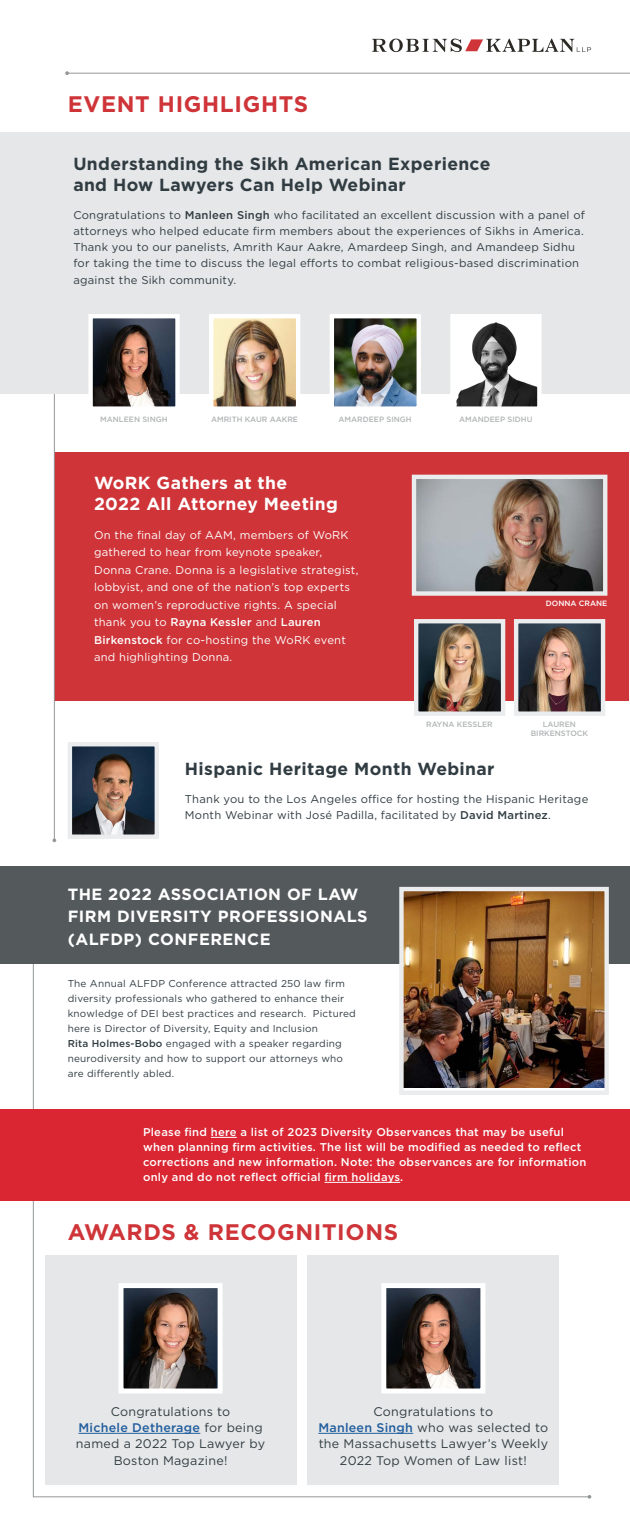
<style>
.page{position:relative;width:630px;height:1530px;background:#fff}
.page>*{position:absolute;margin:0;border:0;box-sizing:border-box;transform-origin:0 0}
.t1{font:700 22.5px "Gotham";letter-spacing:.03em;color:#ce3438}
.t2{font:700 17.5px/21.2px "Gotham";letter-spacing:.02em;color:#303c42}
.t3{font:700 17.5px/21.2px "Gotham";letter-spacing:.02em;color:#fff}
.t4{font:700 16.25px/22.5px "Gotham";letter-spacing:.03em;color:#fff}
.t5{font:12.5px/16.2px "Gotham";letter-spacing:.02em;color:#303c42;text-align:center}
.t6{font:11.25px/16.2px "Gotham";letter-spacing:.02em;color:#303c42}
.t7{font:11.25px/17.5px "Gotham";letter-spacing:.02em;color:#fff}
.t8{font:500 11.25px/15px "Gotham";letter-spacing:.02em;color:#fff}
.t9{font:10px/15px "Gotham";letter-spacing:.02em;color:#303c42}
.t10{font:500 7.62px/9.2px "Gotham";color:#b1b4b5;text-align:center}
.t11{font:500 7.62px "Gotham";color:#fff}
.s1{font-weight:500}
.s2{font-weight:500;color:#215e9e}
</style>
<div class="page">
<div style="left:54px;top:452px;width:575px;height:249px;background:#ce3438"></div>
<svg style="left:32px;top:964px;width:558px;height:534px"></svg>
<svg style="left:588px;top:1495px;width:3px;height:4px"></svg>
<div style="left:308px;top:1255px;width:251px;height:230px;background:#e6e7e8"></div>
<div style="left:45px;top:1255px;width:251px;height:230px;background:#e6e7e8"></div>
<div style="left:0;top:867px;width:630px;height:97px;background:#54595c"></div>
<div style="left:0;top:133px;width:630px;height:261px;background:#e6e7e8"></div>
<div style="left:0;top:1110px;width:630px;height:91px;background:#d92632"></div>
<img style="left:93px;top:319px;width:82px;height:87px">
<div style="left:88px;top:314px;width:92px;height:97px;border:4px solid #fff"></div>
<img style="left:214px;top:319px;width:81px;height:87px">
<div style="left:209px;top:314px;width:91px;height:97px;border:4px solid #fff"></div>
<img style="left:335px;top:319px;width:81px;height:87px">
<div style="left:330px;top:314px;width:91px;height:97px;border:4px solid #fff"></div>
<img style="left:455px;top:319px;width:82px;height:87px">
<div style="left:450px;top:314px;width:92px;height:97px;border:4px solid #fff"></div>
<hr style="left:67px;top:73px;width:563px;height:1px;background:#949799">
<svg style="left:65px;top:71px;width:4px;height:4px"></svg>
<svg style="left:372px;top:38px;width:219px;height:14px"></svg>
<hr style="left:54px;top:394px;width:1px;height:446px;background:#949799">
<svg style="left:52px;top:838px;width:4px;height:4px"></svg>
<img style="left:419px;top:624px;width:81px;height:87px">
<div style="left:414px;top:619px;width:91px;height:97px;border:4px solid #ebeced"></div>
<img style="left:519px;top:624px;width:81px;height:87px">
<div style="left:514px;top:619px;width:91px;height:97px;border:4px solid #ebeced"></div>
<img style="left:417px;top:480px;width:185px;height:111px">
<div style="left:412px;top:475px;width:195px;height:121px;border:4px solid #ebeced"></div>
<img style="left:404px;top:892px;width:200px;height:195px">
<div style="left:399px;top:887px;width:210px;height:208px;border:4px solid #ebeced"></div>
<svg style="left:211px;top:1137px;width:26px;height:1px"></svg>
<hr style="left:325px;top:1182px;width:75px;height:1px;background:#fff">
<img style="left:125px;top:1289px;width:92px;height:99px">
<div style="left:119px;top:1283px;width:104px;height:111px;border:5px solid #fff"></div>
<hr style="left:78px;top:1433px;width:122px;height:1px;background:#215e9e">
<hr style="left:318px;top:1433px;width:95px;height:1px;background:#215e9e">
<img style="left:387px;top:1289px;width:92px;height:99px">
<div style="left:381px;top:1283px;width:104px;height:111px;border:5px solid #fff"></div>
<img style="left:73px;top:747px;width:81px;height:87px">
<div style="left:68px;top:742px;width:91px;height:97px;border:4px solid #ebeced"></div>
<h1 class="t1" style="left:68px;top:89px;width:242px">EVENT HIGHLIGHTS</h1>
<h2 class="t2" style="left:73px;top:153px;width:419px">Understanding the Sikh American Experience and How Lawyers Can Help Webinar</h2>
<p class="t6" style="left:73px;top:206px;width:513px">Congratulations to <span class="s1">Manleen Singh</span> who facilitated an excellent discussion with a panel of attorneys who helped educate firm members about the experiences of Sikhs in America.<br>Thank you to our panelists, Amrith Kaur Aakre, Amardeep Singh, and Amandeep Sidhu for taking the time to discuss the legal efforts to combat religious-based discrimination against the Sikh community.</p>
<p class="t10" style="left:100px;top:414px;width:69px">MANLEEN SINGH</p>
<p class="t10" style="left:211px;top:414px;width:89px">AMRITH KAUR AAKRE</p>
<p class="t10" style="left:339px;top:414px;width:75px">AMARDEEP SINGH</p>
<p class="t10" style="left:459px;top:414px;width:75px">AMANDEEP SIDHU</p>
<h2 class="t3" style="left:94px;top:472px;width:245px">WoRK Gathers at the<br>2022 All Attorney Meeting</h2>
<p class="t7" style="left:94px;top:526px;width:266px">On the final day of AAM, members of WoRK gathered to hear from keynote speaker, Donna Crane. Donna is a legislative strategist, lobbyist, and one of the nation’s top experts on women’s reproductive rights. A special thank you to <span class="s1">Rayna Kessler</span> and <span class="s1">Lauren Birkenstock</span> for co-hosting the WoRK event and highlighting Donna.</p>
<p class="t11" style="left:546px;top:599px;width:63px">DONNA CRANE</p>
<p class="t10" style="left:426px;top:719px;width:68px">RAYNA KESSLER</p>
<p class="t10" style="left:531px;top:719px;width:59px">LAUREN<br>BIRKENSTOCK</p>
<h2 class="t2" style="left:185px;top:758px;width:311px">Hispanic Heritage Month Webinar</h2>
<p class="t6" style="left:185px;top:790px;width:405px">Thank you to the Los Angeles office for hosting the Hispanic Heritage<br>Month Webinar with José Padilla, facilitated by <span class="s1">David Martinez</span>.</p>
<h3 class="t4" style="left:68px;top:883px;width:301px">THE 2022 ASSOCIATION OF LAW<br>FIRM DIVERSITY PROFESSIONALS (ALFDP) CONFERENCE</h3>
<p class="t9" style="left:68px;top:976px;width:290px">The Annual ALFDP Conference attracted 250 law firm diversity professionals who gathered to enhance their knowledge of DEI best practices and research. Pictured here is Director of Diversity, Equity and Inclusion<br><span class="s1">Rita Holmes-Bobo</span> engaged with a speaker regarding neurodiversity and how to support our attorneys who are differently abled.</p>
<p class="t8" style="left:143px;top:1125px;width:445px">Please find here a list of 2023 Diversity Observances that may be useful when planning firm activities. The list will be modified as needed to reflect corrections and new information. Note: the observances are for information only and do not reflect official firm holidays.</p>
<h1 class="t1" style="left:68px;top:1218px;width:332px">AWARDS &amp; RECOGNITIONS</h1>
<p class="t5" style="left:76px;top:1403px;width:191px">Congratulations to<br><span class="s2">Michele Detherage</span> for being named a 2022 Top Lawyer by<br>Boston Magazine!</p>
<p class="t5" style="left:318px;top:1403px;width:232px">Congratulations to<br><span class="s2">Manleen Singh</span> who was selected to the Massachusetts Lawyer’s Weekly<br>2022 Top Women of Law list!</p>
</div>
